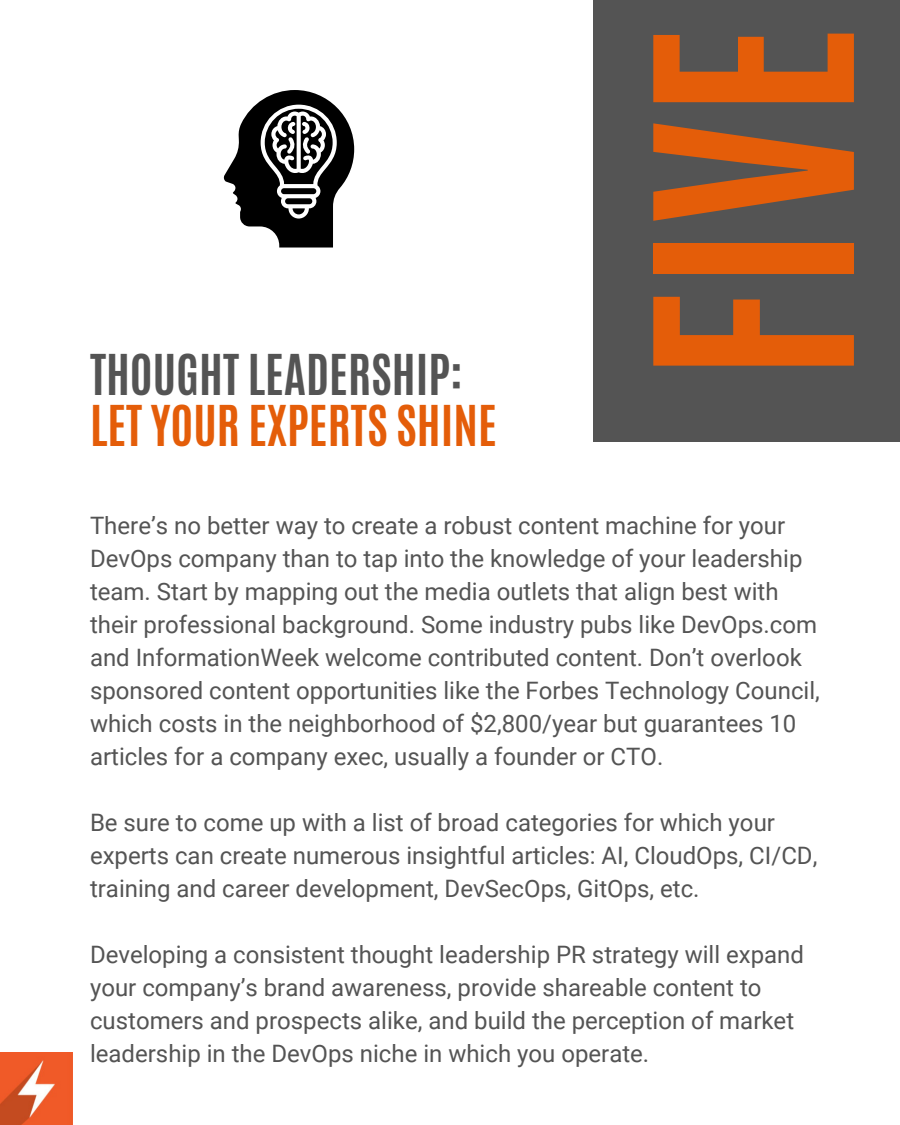
<style>
.page{position:relative;width:900px;height:1125px;background:#fff}
.page>*{position:absolute;margin:0;border:0;box-sizing:border-box;transform-origin:0 0}
.t1{font:700 233.4px "Antonio";color:#e45d09}
.t2{font:700 47px/50.2px "Antonio";color:#e45d09}
.t3{font:24px/33px "Roboto";color:#545454}
.s1{color:#545454}
</style>
<div class="page">
<div style="left:593px;top:0;width:307px;height:442px;background:#545454"></div>
<img style="left:0;top:1052px;width:73px;height:73px">
<svg style="left:224px;top:90px;width:130px;height:158px"></svg>
<p class="t2" style="left:90px;top:350px;width:408px"><span class="s1">THOUGHT LEADERSHIP:<br></span>LET YOUR EXPERTS SHINE</p>
<p class="t1" style="left:587px;top:381px;width:358px;rotate:-90deg">FIVE</p>
<h2 class="t3" style="left:90px;top:509px;width:731px">There’s no better way to create a robust content machine for your DevOps company than to tap into the knowledge of your leadership team. Start by mapping out the media outlets that align best with their professional background. Some industry pubs like DevOps.com and InformationWeek welcome contributed content. Don’t overlook sponsored content opportunities like the Forbes Technology Council, which costs in the neighborhood of $2,800/year but guarantees 10 articles for a company exec, usually a founder or CTO.</h2>
<h1 class="t3" style="left:90px;top:806px;width:729px">Be sure to come up with a list of broad categories for which your experts can create numerous insightful articles: AI, CloudOps, CI/CD, training and career development, DevSecOps, GitOps, etc.</h1>
<p class="t3" style="left:90px;top:938px;width:716px">Developing a consistent thought leadership PR strategy will expand your company’s brand awareness, provide shareable content to customers and prospects alike, and build the perception of market leadership in the DevOps niche in which you operate.</p>
</div>
